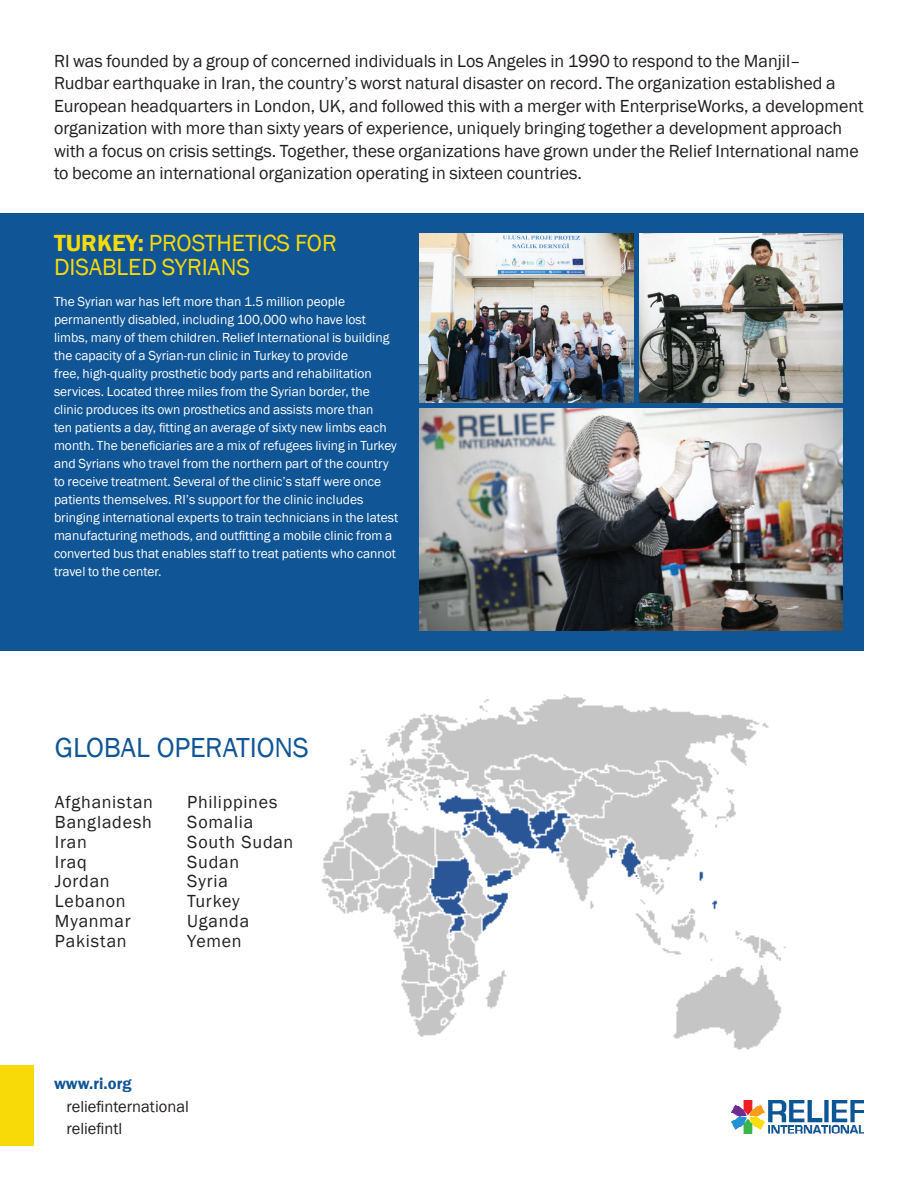
<style>
.page{position:relative;width:918px;height:1188px;background:#fff}
.page>*{position:absolute;margin:0;border:0;box-sizing:border-box;transform-origin:0 0}
.board_function{font:28.35px "Franklin Gothic";letter-spacing:-.005em;color:#105596}
.Body_text{font:24px/24px "Franklin Gothic";color:#f8da08}
.Body_text-2{font:18px/22.5px "Franklin Gothic";color:#231f20}
.board_function-2{font:18px "Franklin Gothic";letter-spacing:.04em;color:#231f20}
.Body_text-3{font:18px/19.8px "Franklin Gothic";letter-spacing:.04em;color:#231f20}
.t1{font:16.5px "Franklin Gothic";color:#231f20}
.t2{font:600 16.5px "Franklin Gothic";color:#105596}
.Body_text-4{font:13.5px/18px "Franklin Gothic";color:#fff}
.s1{font-weight:600}
</style>
<div class="page">
<img style="left:321px;top:694px;width:465px;height:356px">
<div style="left:307px;top:682px;width:55px;height:59px;background:#fff"></div>
<div style="left:0;top:214px;width:864px;height:437px;background:#105596"></div>
<img style="left:420px;top:234px;width:214px;height:169px">
<img style="left:639px;top:234px;width:204px;height:169px">
<img style="left:420px;top:408px;width:423px;height:223px">
<div style="left:0;top:1066px;width:34px;height:80px;background:#f8da08"></div>
<img style="left:732px;top:1100px;width:132px;height:34px">
<p class="Body_text-2" style="left:54px;top:50px;width:811px">RI was founded by a group of concerned individuals in Los Angeles in 1990 to respond to the Manjil–<br>Rudbar earthquake in Iran, the country’s worst natural disaster on record. The organization established a European headquarters in London, UK, and followed this with a merger with EnterpriseWorks, a development organization with more than sixty years of experience, uniquely bringing together a development approach with a focus on crisis settings. Together, these organizations have grown under the Relief International name to become an international organization operating in sixteen countries.</p>
<p class="Body_text" style="left:54px;top:231px;width:284px"><span class="s1">TURKEY:</span> PROSTHETICS FOR<br>DISABLED SYRIANS</p>
<p class="Body_text-4" style="left:54px;top:293px;width:346px">The Syrian war has left more than 1.5 million people permanently disabled, including 100,000 who have lost limbs, many of them children. Relief International is building the capacity of a Syrian-run clinic in Turkey to provide<br>free, high-quality prosthetic body parts and rehabilitation services. Located three miles from the Syrian border, the clinic produces its own prosthetics and assists more than<br>ten patients a day, fitting an average of sixty new limbs each month. The beneficiaries are a mix of refugees living in Turkey and Syrians who travel from the northern part of the country to receive treatment. Several of the clinic’s staff were once patients themselves. RI’s support for the clinic includes bringing international experts to train technicians in the latest manufacturing methods, and outfitting a mobile clinic from a converted bus that enables staff to treat patients who cannot travel to the center.</p>
<p class="board_function" style="left:55px;top:730px;width:256px">GLOBAL OPERATIONS</p>
<p class="board_function-2" style="left:55px;top:791px;width:100px">Afghanistan</p>
<p class="board_function-2" style="left:55px;top:811px;width:99px">Bangladesh</p>
<p class="board_function-2" style="left:55px;top:831px;width:33px">Iran</p>
<p class="board_function-2" style="left:55px;top:850px;width:33px">Iraq</p>
<p class="board_function-2" style="left:55px;top:870px;width:56px">Jordan</p>
<p class="board_function-2" style="left:55px;top:890px;width:72px">Lebanon</p>
<p class="board_function-2" style="left:55px;top:910px;width:77px">Myanmar</p>
<p class="board_function-2" style="left:55px;top:930px;width:73px">Pakistan</p>
<h3 class="Body_text-3" style="left:187px;top:793px;width:108px">Philippines<br>Somalia<br>South Sudan<br>Sudan<br>Syria<br>Turkey<br>Uganda<br>Yemen</h3>
<p class="t2" style="left:54px;top:1073px;width:79px">www.ri.org</p>
<p class="t1" style="left:66px;top:1096px;width:124px">reliefinternational</p>
<p class="t1" style="left:66px;top:1118px;width:57px">reliefintl</p>
</div>
